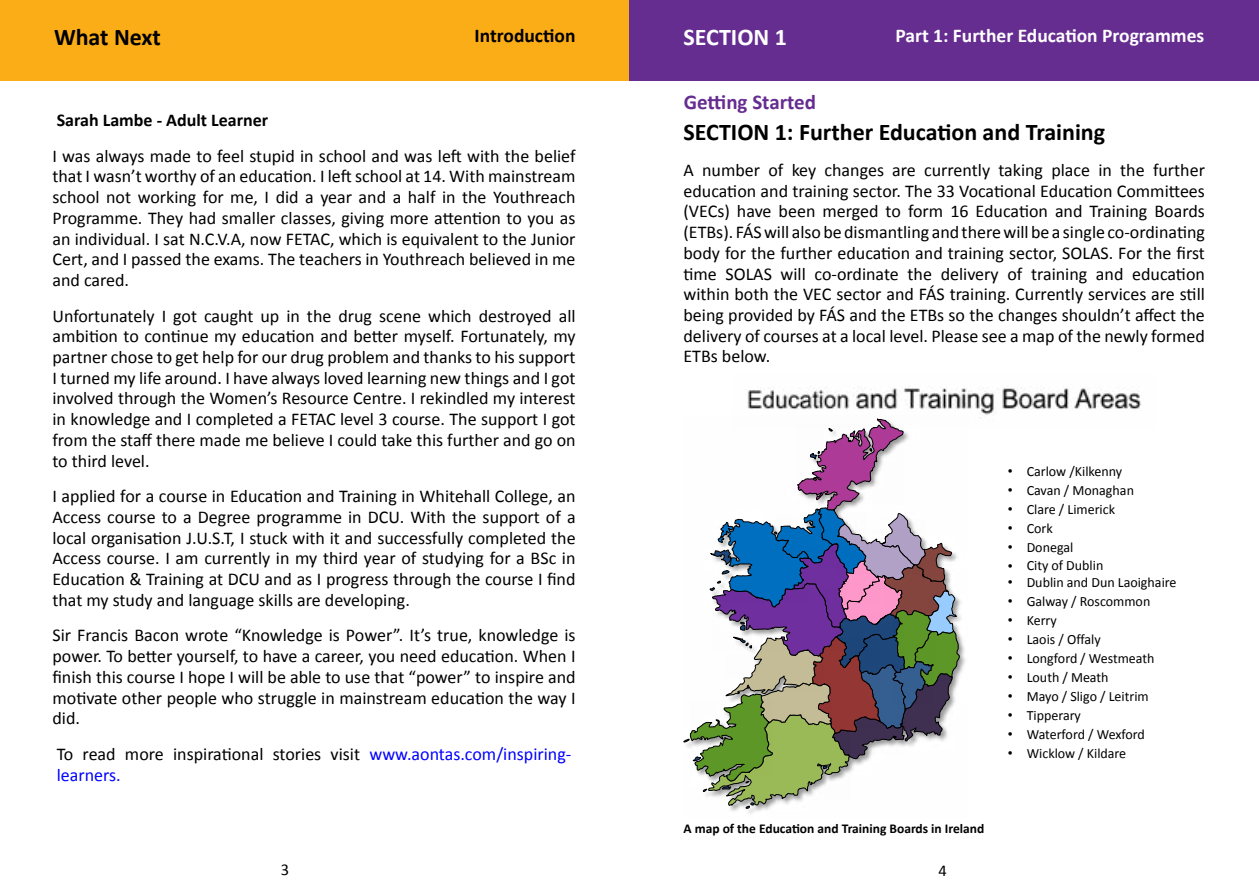
<style>
.page{position:relative;width:1259px;height:893px;background:#fff}
.page>*{position:absolute;margin:0;border:0;box-sizing:border-box;transform-origin:0 0}
.t1{font:700 24px "Calibri";color:#000}
.t2{font:700 24px "Calibri";color:#fff}
.t3{font:700 21px "Calibri";color:#662d91}
.t4{font:700 19.5px "Calibri";color:#fff}
.t5{font:700 19.5px "Calibri";color:#000}
.t6{font:18px/20.7px "Calibri";color:#000;text-align:justify}
.t7{font:700 18px "Calibri";color:#000}
.t8{font:16.5px "Calibri";color:#000}
.t9{font:14.1px "Calibri";color:#000}
.t10{font:700 13.5px "Calibri";color:#000}
.s1{color:#00f}
.s2{font-family:"Arial"}
</style>
<div class="page">
<div style="left:0;top:0;width:629px;height:80px;background:#fbad18"></div>
<div style="left:629px;top:0;width:630px;height:80px;background:#662d91"></div>
<svg style="left:683px;top:428px;width:276px;height:381px"></svg>
<img style="left:837px;top:530px;width:84px;height:44px">
<img style="left:747px;top:386px;width:394px;height:42px">
<h1 class="t1" style="left:54px;top:22px;width:108px">What Next</h1>
<p class="t5" style="left:474px;top:23px;width:102px">Introduction</p>
<p class="t7" style="left:57px;top:109px;width:213px">Sarah Lambe - Adult Learner</p>
<p class="t6" style="left:52px;top:145px;width:525px">I was always made to feel stupid in school and was left with the belief that I wasn’t worthy of an education. I left school at 14. With mainstream school not working for me, I did a year and a half in the Youthreach Programme. They had smaller classes, giving more attention to you as an individual. I sat N.C.V.A, now FETAC, which is equivalent to the Junior Cert, and I passed the exams. The teachers in Youthreach believed in me and cared.</p>
<p class="t6" style="left:52px;top:305px;width:525px">Unfortunately I got caught up in the drug scene which destroyed all ambition to continue my education and better myself. Fortunately, my partner chose to get help for our drug problem and thanks to his support I turned my life around. I have always loved learning new things and I got involved through the Women’s Resource Centre. I rekindled my interest in knowledge and I completed a FETAC level 3 course. The support I got from the staff there made me believe I could take this further and go on to third level.</p>
<p class="t6" style="left:52px;top:486px;width:525px">I applied for a course in Education and Training in Whitehall College, an Access course to a Degree programme in DCU. With the support of a local organisation J.U.S.T, I stuck with it and successfully completed the Access course. I am currently in my third year of studying for a BSc in Education &amp; Training at DCU and as I progress through the course I find that my study and language skills are developing.</p>
<p class="t6" style="left:52px;top:625px;width:525px">Sir Francis Bacon wrote “Knowledge is Power”. It’s true, knowledge is power. To better yourself, to have a career, you need education. When I finish this course I hope I will be able to use that “power” to inspire and motivate other people who struggle in mainstream education the way I did.</p>
<p class="t6" style="left:57px;top:744px;width:516px">To read more inspirational stories visit <span class="s1">www.aontas.com/inspiring&shy;learners.</span></p>
<p class="t8" style="left:281px;top:859px;width:10px">3</p>
<h1 class="t2" style="left:683px;top:22px;width:105px">SECTION 1</h1>
<p class="t4" style="left:895px;top:23px;width:310px">Part 1: Further Education Programmes</p>
<p class="t3" style="left:684px;top:89px;width:134px">Getting Started</p>
<h1 class="t1" style="left:683px;top:117px;width:423px">SECTION 1: Further Education and Training</h1>
<p class="t6" style="left:683px;top:160px;width:523px">A number of key changes are currently taking place in the further education and training sector. The 33 Vocational Education Committees (VECs) have been merged to form 16 Education and Training Boards (ETBs). FÁS will also be dismantling and there will be a single co-ordinating body for the further education and training sector, SOLAS. For the first time SOLAS will co-ordinate the delivery of training and education within both the VEC sector and FÁS training. Currently services are still being provided by FÁS and the ETBs so the changes shouldn’t affect the delivery of courses at a local level. Please see a map of the newly formed ETBs below.</p>
<p class="t9" style="left:1007px;top:463px;width:116px"><span class="s2">•</span> Carlow /Kilkenny</p>
<p class="t9" style="left:1007px;top:482px;width:128px"><span class="s2">•</span> Cavan / Monaghan</p>
<p class="t9" style="left:1007px;top:501px;width:109px"><span class="s2">•</span> Clare / Limerick</p>
<p class="t9" style="left:1007px;top:520px;width:46px"><span class="s2">•</span> Cork</p>
<p class="t9" style="left:1007px;top:539px;width:67px"><span class="s2">•</span> Donegal</p>
<p class="t9" style="left:1007px;top:557px;width:97px"><span class="s2">•</span> City of Dublin</p>
<p class="t9" style="left:1007px;top:574px;width:170px"><span class="s2">•</span> Dublin and Dun Laoighaire</p>
<p class="t9" style="left:1007px;top:592px;width:144px"><span class="s2">•</span> Galway / Roscommon</p>
<p class="t9" style="left:1007px;top:611px;width:51px"><span class="s2">•</span> Kerry</p>
<p class="t9" style="left:1007px;top:630px;width:94px"><span class="s2">•</span> Laois / Offaly</p>
<p class="t9" style="left:1007px;top:649px;width:148px"><span class="s2">•</span> Longford / Westmeath</p>
<p class="t9" style="left:1007px;top:668px;width:102px"><span class="s2">•</span> Louth / Meath</p>
<p class="t9" style="left:1007px;top:687px;width:142px"><span class="s2">•</span> Mayo / Sligo / Leitrim</p>
<p class="t9" style="left:1007px;top:706px;width:75px"><span class="s2">•</span> Tipperary</p>
<p class="t9" style="left:1007px;top:725px;width:139px"><span class="s2">•</span> Waterford / Wexford</p>
<p class="t9" style="left:1007px;top:744px;width:120px"><span class="s2">•</span> Wicklow / Kildare</p>
<p class="t10" style="left:683px;top:820px;width:302px">A map of the Education and Training Boards in Ireland</p>
<p class="t8" style="left:938px;top:860px;width:10px">4</p>
</div>
